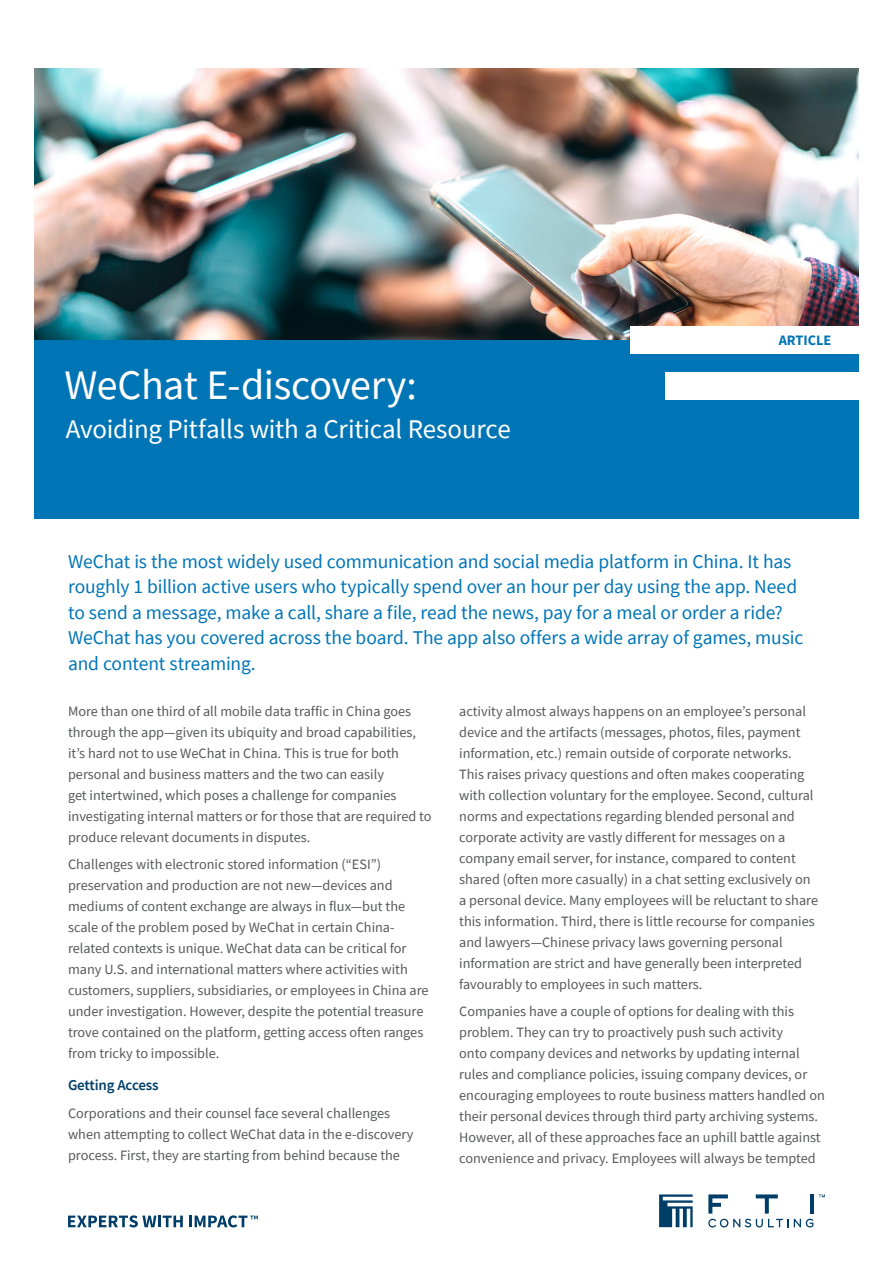
<style>
.page{position:relative;width:893px;height:1263px;background:#fff}
.page>*{position:absolute;margin:0;border:0;box-sizing:border-box;transform-origin:0 0}
.Headline{font:42px "Source Sans Pro";letter-spacing:-.015em;color:#fff}
.Subtitle{font:27px "Source Sans Pro";letter-spacing:-.01em;color:#fff}
.Intro{font:19.5px/25.5px "Source Sans Pro";letter-spacing:-.005em;color:#0075b6}
.Body_Copy{font:600 15px "Source Sans Pro";letter-spacing:-.01em;color:#003e69}
.Label{font:700 14.4px "Source Sans Pro";color:#0075b6}
.Body_Copy-2{font:14.25px/21px "Source Sans Pro";color:#57585a}
</style>
<div class="page">
<img style="left:34px;top:68px;width:825px;height:272px">
<svg style="left:68px;top:1215px;width:115px;height:12px"></svg>
<svg style="left:189px;top:1215px;width:69px;height:12px"></svg>
<svg style="left:659px;top:1194px;width:34px;height:33px"></svg>
<svg style="left:708px;top:1219px;width:105px;height:8px"></svg>
<svg style="left:819px;top:1194px;width:6px;height:3px"></svg>
<svg style="left:756px;top:1194px;width:22px;height:19px"></svg>
<hr style="left:810px;top:1194px;width:4px;height:19px;background:#003e69">
<svg style="left:708px;top:1194px;width:20px;height:19px"></svg>
<div style="left:34px;top:340px;width:825px;height:179px;background:#0075b6"></div>
<div style="left:630px;top:326px;width:229px;height:28px;background:#fff"></div>
<div style="left:666px;top:372px;width:193px;height:27px;background:#fff"></div>
<p class="Headline" style="left:65px;top:359px;width:354px">WeChat E-discovery:</p>
<p class="Subtitle" style="left:66px;top:412px;width:446px">Avoiding Pitfalls with a Critical Resource</p>
<p class="Label" style="left:779px;top:330px;width:54px">ARTICLE</p>
<p class="Intro" style="left:68px;top:548px;width:737px">WeChat is the most widely used communication and social media platform in China. It has roughly 1 billion active users who typically spend over an hour per day using the app. Need to send a message, make a call, share a file, read the news, pay for a meal or order a ride?<br>WeChat has you covered across the board. The app also offers a wide array of games, music and content streaming.</p>
<p class="Body_Copy-2" style="left:459px;top:700px;width:360px">activity almost always happens on an employee’s personal device and the artifacts (messages, photos, files, payment information, etc.) remain outside of corporate networks.<br>This raises privacy questions and often makes cooperating with collection voluntary for the employee. Second, cultural norms and expectations regarding blended personal and corporate activity are vastly different for messages on a company email server, for instance, compared to content shared (often more casually) in a chat setting exclusively on a personal device. Many employees will be reluctant to share this information. Third, there is little recourse for companies and lawyers—Chinese privacy laws governing personal information are strict and have generally been interpreted favourably to employees in such matters.</p>
<p class="Body_Copy-2" style="left:459px;top:1001px;width:367px">Companies have a couple of options for dealing with this problem. They can try to proactively push such activity<br>onto company devices and networks by updating internal rules and compliance policies, issuing company devices, or encouraging employees to route business matters handled on their personal devices through third party archiving systems.<br>However, all of these approaches face an uphill battle against convenience and privacy. Employees will always be tempted</p>
<p class="Body_Copy-2" style="left:68px;top:700px;width:365px">More than one third of all mobile data traffic in China goes through the app—given its ubiquity and broad capabilities, it’s hard not to use WeChat in China. This is true for both personal and business matters and the two can easily<br>get intertwined, which poses a challenge for companies investigating internal matters or for those that are required to produce relevant documents in disputes.</p>
<p class="Body_Copy-2" style="left:68px;top:854px;width:362px">Challenges with electronic stored information (“ESI”) preservation and production are not new—devices and mediums of content exchange are always in flux—but the scale of the problem posed by WeChat in certain China&shy;related contexts is unique. WeChat data can be critical for many U.S. and international matters where activities with customers, suppliers, subsidiaries, or employees in China are under investigation. However, despite the potential treasure trove contained on the platform, getting access often ranges from tricky to impossible.</p>
<p class="Body_Copy" style="left:68px;top:1075px;width:92px">Getting Access</p>
<p class="Body_Copy-2" style="left:68px;top:1103px;width:347px">Corporations and their counsel face several challenges when attempting to collect WeChat data in the e-discovery process. First, they are starting from behind because the</p>
</div>
